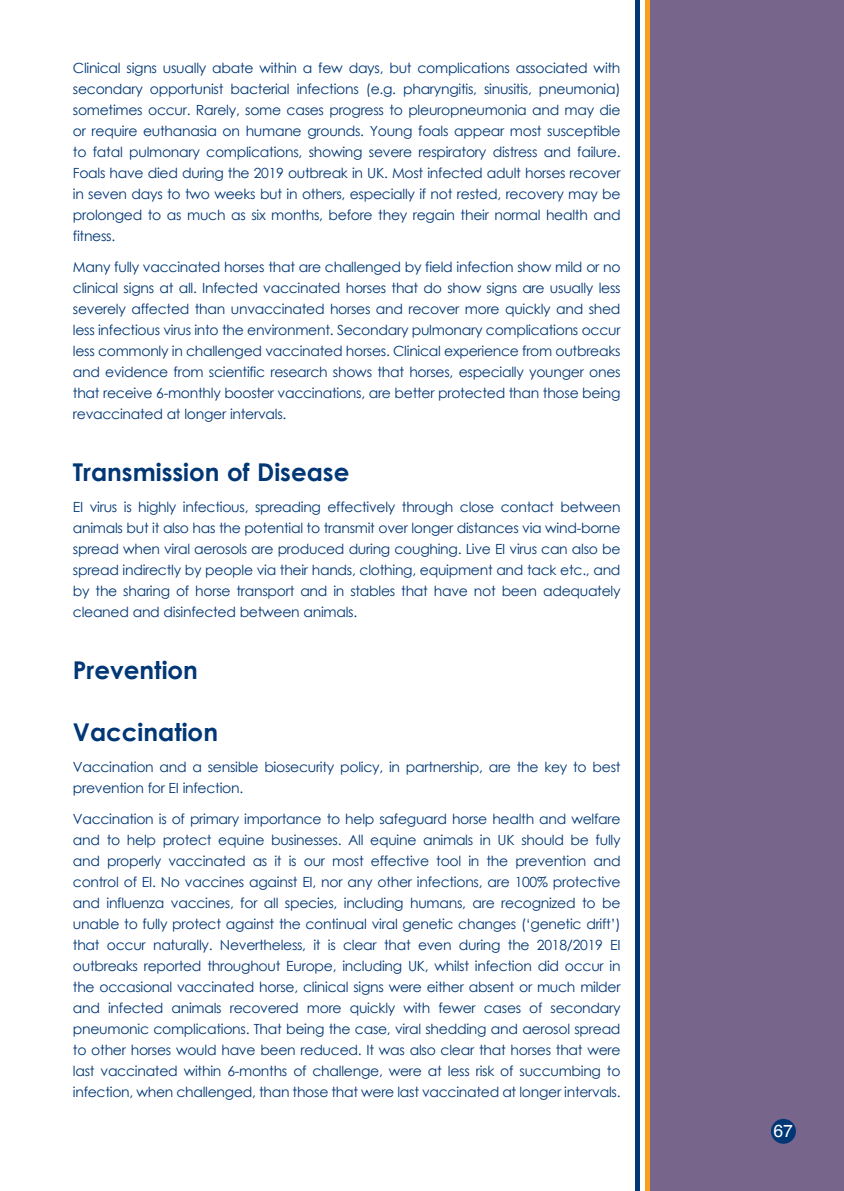
<style>
.page{position:relative;width:844px;height:1191px;background:#fff}
.page>*{position:absolute;margin:0;border:0;box-sizing:border-box;transform-origin:0 0}
.t1{font:700 24.5px "Century Gothic";color:#013775}
.t2{font:17.5px "Helvetica LT Com";color:#fff}
.t3{font:14px/21px "Century Gothic";letter-spacing:-.02em;color:#013775;text-align:justify}
</style>
<div class="page">
<div style="left:645px;top:0;width:5px;height:1191px;background:#f89f1c"></div>
<div style="left:635px;top:0;width:5px;height:1191px;background:#013775"></div>
<div style="left:650px;top:0;width:193px;height:1191px;background:#77658b"></div>
<div style="left:770px;top:1118px;width:25px;height:25px;background:#013775;border-radius:50%"></div>
<p class="t3" style="left:73px;top:57px;width:549px">Clinical signs usually abate within a few days, but complications associated with secondary opportunist bacterial infections (e.g. pharyngitis, sinusitis, pneumonia) sometimes occur. Rarely, some cases progress to pleuropneumonia and may die or require euthanasia on humane grounds. Young foals appear most susceptible to fatal pulmonary complications, showing severe respiratory distress and failure.<br>Foals have died during the 2019 outbreak in UK. Most infected adult horses recover in seven days to two weeks but in others, especially if not rested, recovery may be prolonged to as much as six months, before they regain their normal health and fitness.</p>
<p class="t3" style="left:73px;top:256px;width:549px">Many fully vaccinated horses that are challenged by field infection show mild or no clinical signs at all. Infected vaccinated horses that do show signs are usually less severely affected than unvaccinated horses and recover more quickly and shed less infectious virus into the environment. Secondary pulmonary complications occur less commonly in challenged vaccinated horses. Clinical experience from outbreaks and evidence from scientific research shows that horses, especially younger ones that receive 6-monthly booster vaccinations, are better protected than those being revaccinated at longer intervals.</p>
<h1 class="t1" style="left:73px;top:453px;width:278px">Transmission of Disease</h1>
<p class="t3" style="left:73px;top:496px;width:549px">EI virus is highly infectious, spreading effectively through close contact between animals but it also has the potential to transmit over longer distances via wind-borne spread when viral aerosols are produced during coughing. Live EI virus can also be spread indirectly by people via their hands, clothing, equipment and tack etc., and by the sharing of horse transport and in stables that have not been adequately cleaned and disinfected between animals.</p>
<h1 class="t1" style="left:73px;top:651px;width:126px">Prevention</h1>
<h1 class="t1" style="left:73px;top:713px;width:147px">Vaccination</h1>
<p class="t3" style="left:73px;top:756px;width:549px">Vaccination and a sensible biosecurity policy, in partnership, are the key to best prevention for EI infection.</p>
<p class="t3" style="left:73px;top:808px;width:549px">Vaccination is of primary importance to help safeguard horse health and welfare and to help protect equine businesses. All equine animals in UK should be fully and properly vaccinated as it is our most effective tool in the prevention and control of EI. No vaccines against EI, nor any other infections, are 100% protective and influenza vaccines, for all species, including humans, are recognized to be unable to fully protect against the continual viral genetic changes (‘genetic drift’) that occur naturally. Nevertheless, it is clear that even during the 2018/2019 EI outbreaks reported throughout Europe, including UK, whilst infection did occur in the occasional vaccinated horse, clinical signs were either absent or much milder and infected animals recovered more quickly with fewer cases of secondary pneumonic complications. That being the case, viral shedding and aerosol spread to other horses would have been reduced. It was also clear that horses that were last vaccinated within 6-months of challenge, were at less risk of succumbing to infection, when challenged, than those that were last vaccinated at longer intervals.</p>
<p class="t2" style="left:773px;top:1120px;width:21px">67</p>
</div>
